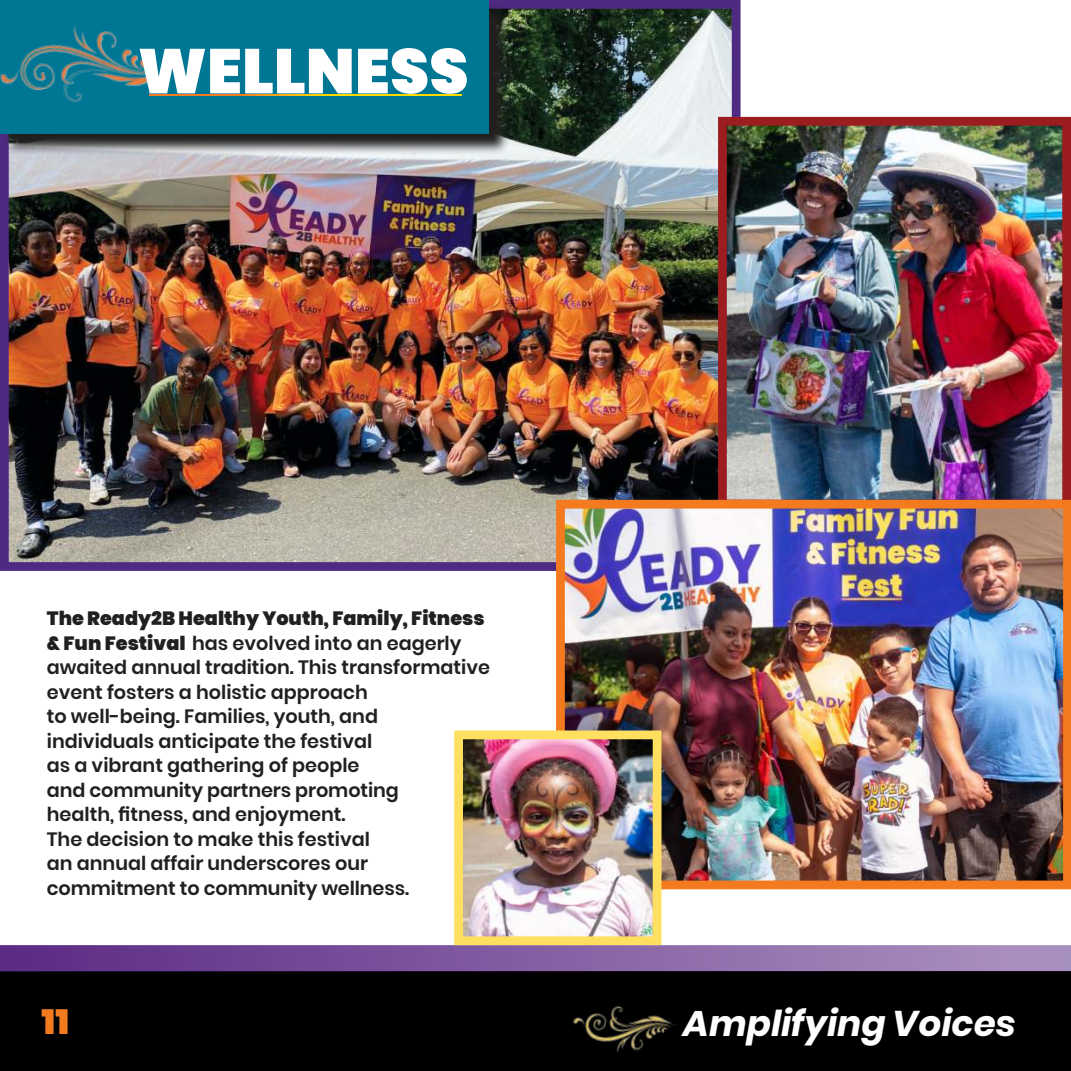
<style>
.page{position:relative;width:1071px;height:1071px;background:#fff}
.page>*{position:absolute;margin:0;border:0;box-sizing:border-box;transform-origin:0 0}
.t1{font:900 63px "Poppins";color:#fff}
.t2{font:italic 700 35.7px "Poppins";color:#fff}
.t3{font:900 35px "Poppins";color:#f47a1f}
.t4{font:600 19.25px/24.5px "Poppins";color:#221f1f}
.s1{font-weight:900}
</style>
<div class="page">
<div style="left:0;top:971px;width:1071px;height:100px;background:#000"></div>
<img style="left:10px;top:10px;width:721px;height:551px">
<div style="left:0;top:0;width:741px;height:571px;border:9px solid #4f2a83"></div>
<svg style="left:3px;top:3px;width:508px;height:152px"></svg>
<div style="left:0;top:0;width:489px;height:133px;background:#007695"></div>
<img style="left:0;top:26px;width:152px;height:77px">
<img style="left:150px;top:94px;width:312px;height:2px">
<img style="left:728px;top:127px;width:333px;height:371px">
<div style="left:718px;top:117px;width:353px;height:391px;border:9px solid #9b1d20"></div>
<div style="left:0;top:945px;width:1071px;height:26px;background:linear-gradient(to right,#5b2a84,#ac94c1)"></div>
<img style="left:566px;top:510px;width:495px;height:369px">
<div style="left:556px;top:500px;width:515px;height:389px;border:9px solid #f47a1f"></div>
<img style="left:464px;top:741px;width:187px;height:194px">
<div style="left:454px;top:731px;width:207px;height:214px;border:9px solid #ffdf60"></div>
<img style="left:573px;top:1006px;width:103px;height:46px">
<h1 class="t1" style="left:138px;top:31px;width:332px">WELLNESS</h1>
<p class="t4" style="left:47px;top:606px;width:445px"><span class="s1">The Ready2B Healthy Youth, Family, Fitness &amp; Fun Festival</span> has evolved into an eagerly awaited annual tradition. This transformative event fosters a holistic approach<br>to well-being. Families, youth, and individuals anticipate the festival<br>as a vibrant gathering of people<br>and community partners promoting<br>health, fitness, and enjoyment.<br>The decision to make this festival<br>an annual affair underscores our commitment to community wellness.</p>
<h3 class="t3" style="left:42px;top:999px;width:29px">11</h3>
<h2 class="t2" style="left:683px;top:1007px;width:334px">Amplifying Voices</h2>
</div>
